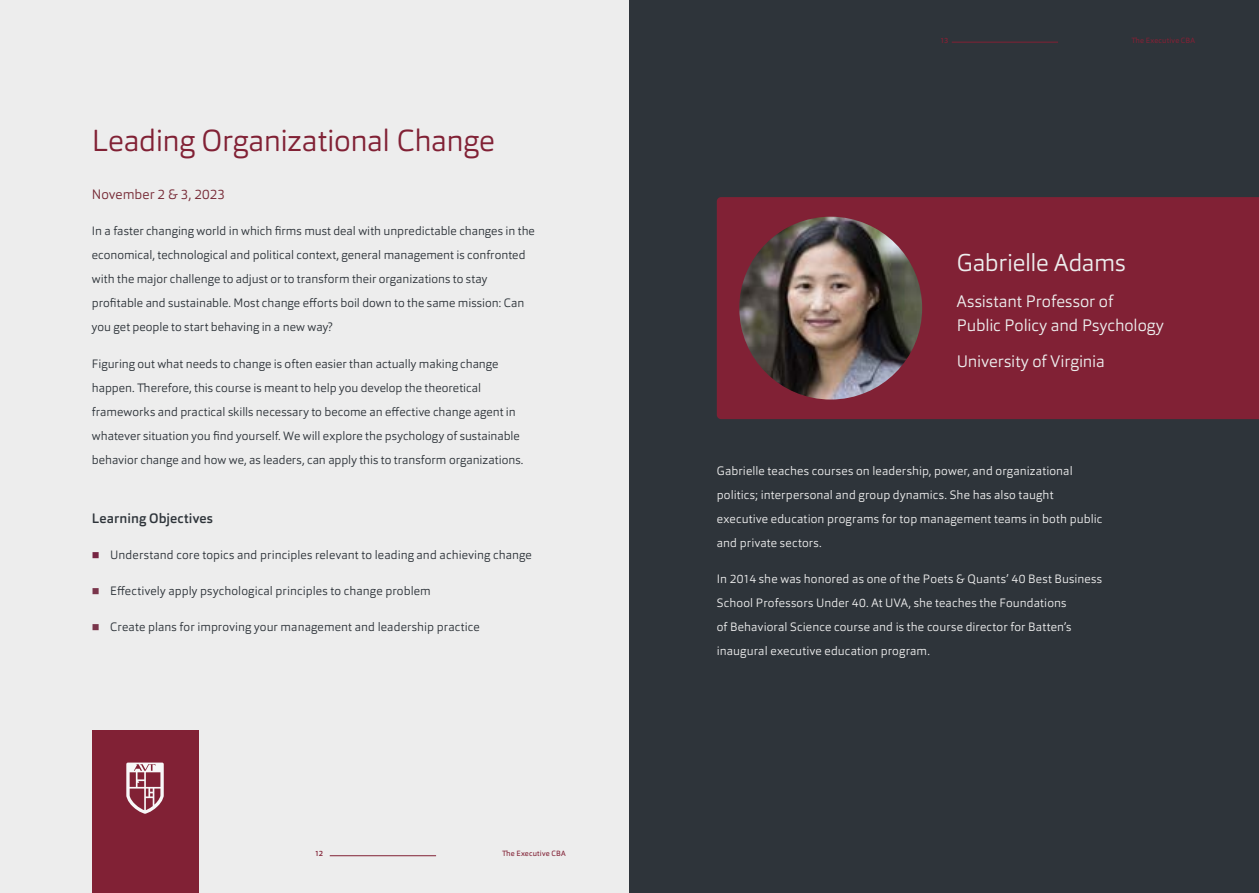
<style>
.page{position:relative;width:1259px;height:893px;background:#fff}
.page>*{position:absolute;margin:0;border:0;box-sizing:border-box;transform-origin:0 0}
.t1{font:300 30px "Orgon";letter-spacing:-.015em;color:#812135}
.t2{font:300 24px "Orgon";letter-spacing:-.015em;color:#ededed}
.t3{font:300 16.5px/24px "Orgon";color:#ededed}
.t4{font:500 13.5px "Orgon";letter-spacing:.01em;color:#2e343a}
.t5{font:300 13.5px "Orgon";letter-spacing:.01em;color:#762935}
.t6{font:300 12px/24px "Orgon";color:#2e343a}
.t7{font:300 12px/24px "Orgon";letter-spacing:.01em;color:#ededed}
.t8{font:300 12px "Orgon";letter-spacing:.01em;color:#2d3339}
.t9{font:7.5px "Orgon";letter-spacing:.03em;color:#812135}
.t10{font:500 7.5px "Orgon";color:#812135}
.s1{color:#762442}
.s2{color:#7a354b}
</style>
<div class="page">
<div style="left:0;top:0;width:629px;height:893px;background:#ededed"></div>
<div style="left:629px;top:0;width:630px;height:893px;background:#2e343a"></div>
<div style="left:717px;top:197px;width:542px;height:222px;background:#812135"></div>
<img style="left:739px;top:217px;width:183px;height:183px;border-radius:91px">
<div style="left:92px;top:730px;width:106px;height:163px;background:#812135"></div>
<svg style="left:126px;top:763px;width:38px;height:51px"></svg>
<hr style="left:951px;top:42px;width:107px;height:1px;background:#812135">
<hr style="left:330px;top:855px;width:106px;height:1px;background:#812135">
<h1 class="t1" style="left:92px;top:121px;width:404px">Leading Organizational Change</h1>
<p class="t5" style="left:92px;top:185px;width:135px">November 2 &amp; 3, 2023</p>
<p class="t6" style="left:92px;top:219px;width:444px">In a faster changing world in which firms must deal with unpredictable changes in the economical, technological and political context, general management is confronted with the major challenge to adjust or to transform their organizations to stay profitable and sustainable. Most change efforts boil down to the same mission: Can you get people to start behaving in a new way?</p>
<p class="t6" style="left:92px;top:352px;width:433px">Figuring out what needs to change is often easier than actually making change happen. Therefore, this course is meant to help you develop the theoretical frameworks and practical skills necessary to become an effective change agent in whatever situation you find yourself. We will explore the psychology of sustainable behavior change and how we, as leaders, can apply this to transform organizations.</p>
<p class="t4" style="left:92px;top:509px;width:123px">Learning Objectives</p>
<p class="t8" style="left:92px;top:547px;width:441px"><span class="s1">■</span> Understand core topics and principles relevant to leading and achieving change</p>
<p class="t8" style="left:92px;top:583px;width:340px"><span class="s2">■</span> Effectively apply psychological principles to change problem</p>
<p class="t8" style="left:92px;top:619px;width:389px"><span class="s2">■</span> Create plans for improving your management and leadership practice</p>
<p class="t10" style="left:315px;top:849px;width:10px">12</p>
<p class="t9" style="left:502px;top:849px;width:65px">The Executive CBA</p>
<p class="t10" style="left:940px;top:35px;width:10px">13</p>
<p class="t9" style="left:1131px;top:35px;width:65px">The Executive CBA</p>
<h2 class="t2" style="left:956px;top:247px;width:170px">Gabrielle Adams</h2>
<h3 class="t3" style="left:956px;top:289px;width:209px">Assistant Professor of<br>Public Policy and Psychology</h3>
<h3 class="t3" style="left:956px;top:349px;width:150px">University of Virginia</h3>
<p class="t7" style="left:717px;top:458px;width:387px">Gabrielle teaches courses on leadership, power, and organizational politics; interpersonal and group dynamics. She has also taught executive education programs for top management teams in both public and private sectors.</p>
<p class="t7" style="left:717px;top:566px;width:387px">In 2014 she was honored as one of the Poets &amp; Quants’ 40 Best Business School Professors Under 40. At UVA, she teaches the Foundations<br>of Behavioral Science course and is the course director for Batten’s inaugural executive education program.</p>
</div>
